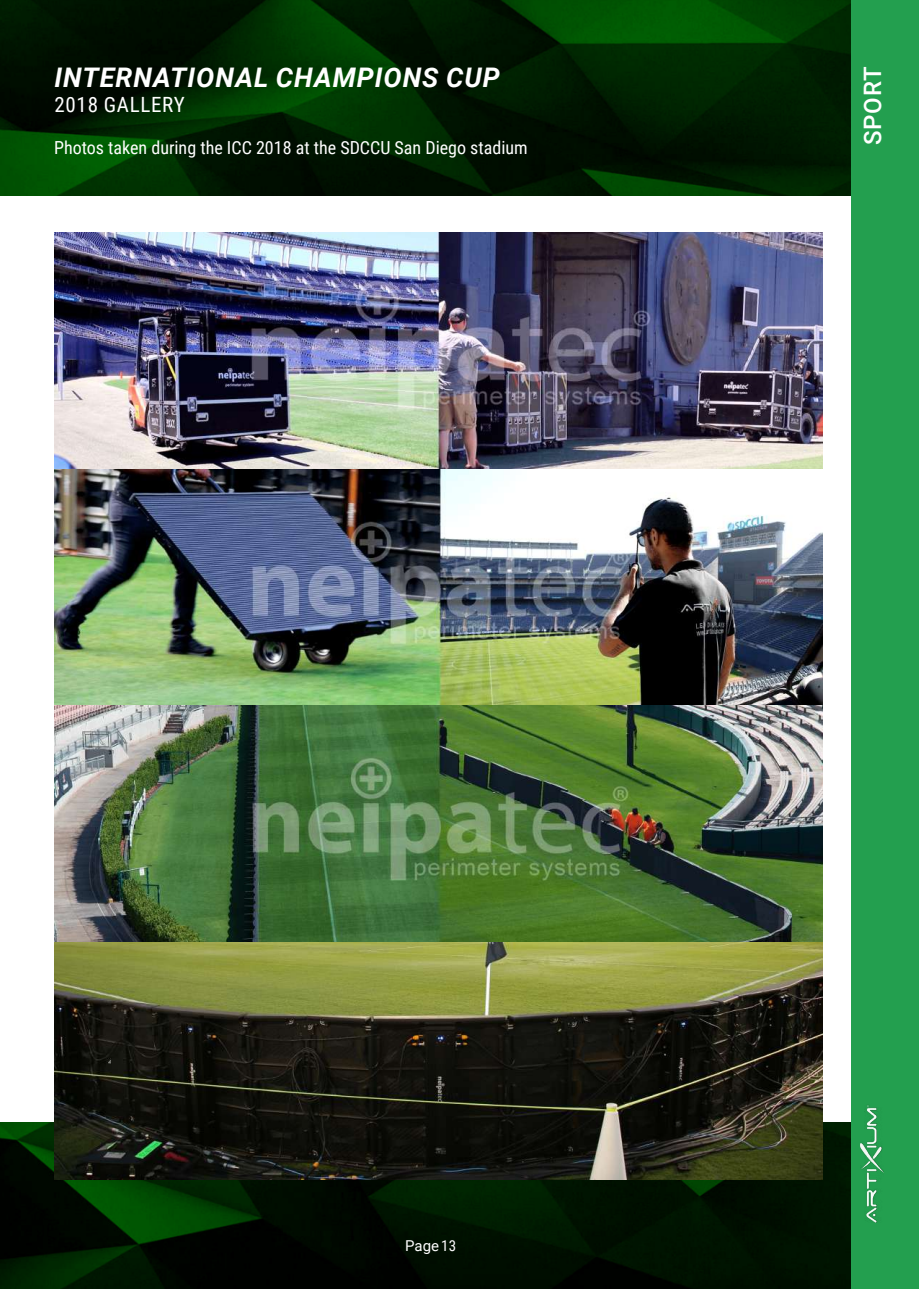
<style>
.page{position:relative;width:919px;height:1289px;background:#fff}
.page>*{position:absolute;margin:0;border:0;box-sizing:border-box;transform-origin:0 0}
.t1{font:italic 700 27px "Roboto";letter-spacing:.035em;color:#fff}
.t2{font:500 24px "Roboto";letter-spacing:.035em;color:#fff}
.t3{font:21px "Roboto Condensed";letter-spacing:.035em;color:#fff}
.t4{font:18px "Roboto Condensed";color:#fff}
.t5{font:15px "Roboto";color:#fff}
.s1{font-family:"Roboto Condensed"}
</style>
<div class="page">
<img style="left:0;top:1122px;width:850px;height:166px">
<img style="left:54px;top:232px;width:768px;height:947px">
<img style="left:0;top:0;width:850px;height:196px">
<div style="left:850px;top:0;width:68px;height:1288px;background:#239f4f"></div>
<img style="left:860px;top:1105px;width:23px;height:117px">
<h1 class="t1" style="left:54px;top:58px;width:446px">INTERNATIONAL CHAMPIONS CUP</h1>
<p class="t3" style="left:54px;top:90px;width:132px">2018 GALLERY</p>
<p class="t4" style="left:54px;top:135px;width:475px">Photos taken during the ICC 2018 at the SDCCU San Diego stadium</p>
<h2 class="t2" style="left:855px;top:145px;width:80px;rotate:-90deg">SPORT</h2>
<p class="t5" style="left:405px;top:1234px;width:52px">Page <span class="s1">13</span></p>
</div>
